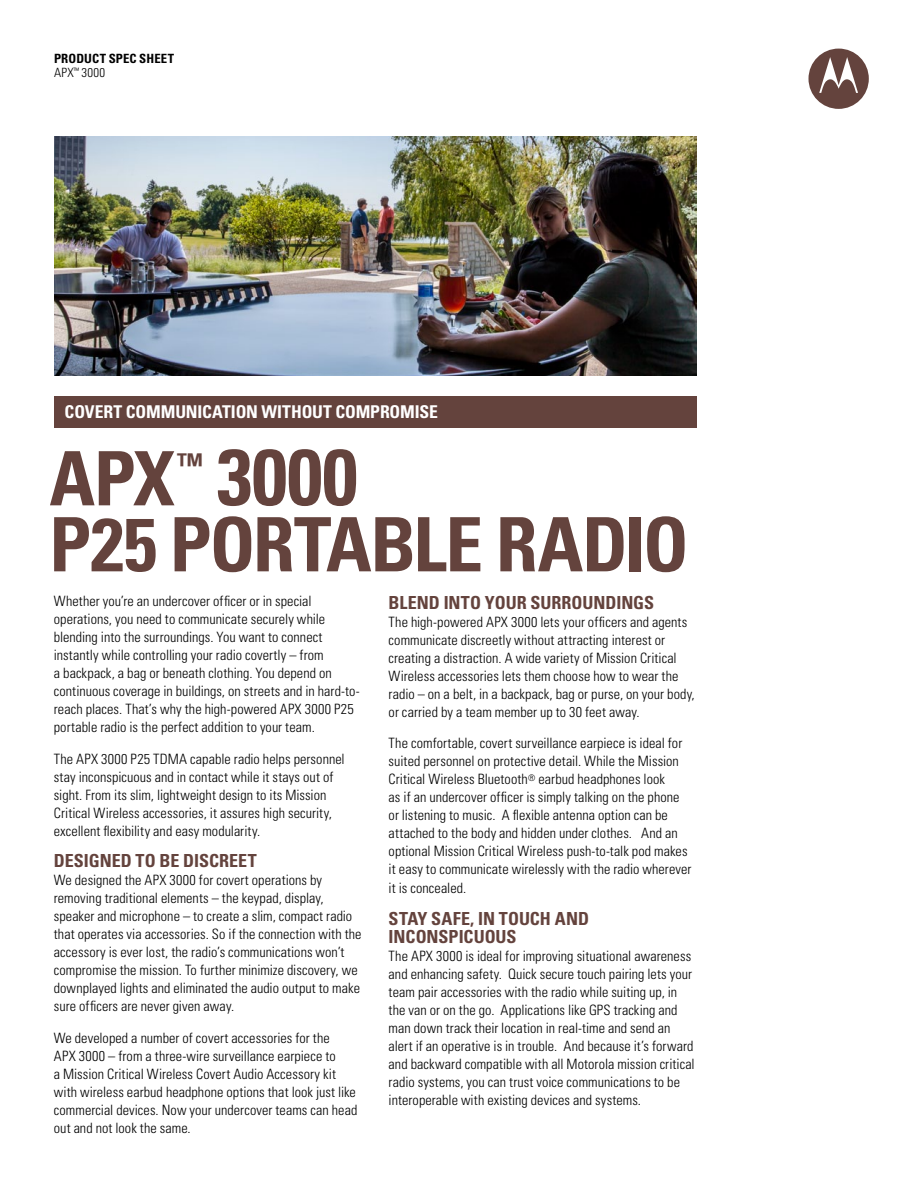
<style>
.page{position:relative;width:918px;height:1188px;background:#fff}
.page>*{position:absolute;margin:0;border:0;box-sizing:border-box;transform-origin:0 0}
.t1{font:700 condensed 79.5px "Univers LT Std";color:#64433d}
.t2{font:700 condensed 75px "Univers LT Std";letter-spacing:-.015em;color:#64433d}
.t3{font:700 condensed 30px "Univers LT Std";color:#64433d}
.t4{font:700 condensed 18px/18.5px "Univers LT Std";color:#64433d}
.t5{font:700 condensed 17.7px "Univers LT Std";letter-spacing:-.005em;color:#fff}
.t6{font:300 condensed 14.25px/18px "Univers LT Std";letter-spacing:.005em;color:#000}
.t7{font:700 condensed 12.75px/14.2px "Univers LT Std";letter-spacing:.01em;color:#000}
.s1{font-weight:300}
</style>
<div class="page">
<div style="left:809px;top:49px;width:60px;height:60px;background:#64433d;border-radius:50%"></div>
<svg style="left:819px;top:57px;width:39px;height:36px"></svg>
<div style="left:54px;top:396px;width:642px;height:31px;background:#64433d"></div>
<img style="left:54px;top:137px;width:643px;height:239px">
<p class="t7" style="left:54px;top:52px;width:122px">PRODUCT SPEC SHEET<br><span class="s1">APX</span><sup>™</sup> <span class="s1">3000</span></p>
<p class="t5" style="left:65px;top:401px;width:375px">COVERT COMMUNICATION WITHOUT COMPROMISE</p>
<h2 class="t2" style="left:49px;top:433px;width:127px">APX</h2>
<h3 class="t3" style="left:177px;top:446px;width:27px">™</h3>
<h1 class="t1" style="left:217px;top:428px;width:142px">3000</h1>
<h2 class="t2" style="left:49px;top:499px;width:641px">P25 PORTABLE RADIO</h2>
<p class="t6" style="left:54px;top:592px;width:307px">Whether you’re an undercover officer or in special operations, you need to communicate securely while blending into the surroundings. You want to connect instantly while controlling your radio covertly – from<br>a backpack, a bag or beneath clothing. You depend on continuous coverage in buildings, on streets and in hard-to&shy;reach places. That’s why the high-powered APX 3000 P25 portable radio is the perfect addition to your team.</p>
<p class="t6" style="left:54px;top:750px;width:292px">The APX 3000 P25 TDMA capable radio helps personnel stay inconspicuous and in contact while it stays out of sight. From its slim, lightweight design to its Mission Critical Wireless accessories, it assures high security, excellent flexibility and easy modularity.</p>
<p class="t4" style="left:54px;top:852px;width:204px">DESIGNED TO BE DISCREET</p>
<p class="t6" style="left:54px;top:871px;width:309px">We designed the APX 3000 for covert operations by removing traditional elements – the keypad, display, speaker and microphone – to create a slim, compact radio that operates via accessories. So if the connection with the accessory is ever lost, the radio’s communications won’t compromise the mission. To further minimize discovery, we downplayed lights and eliminated the audio output to make sure officers are never given away.</p>
<p class="t6" style="left:54px;top:1029px;width:305px">We developed a number of covert accessories for the<br>APX 3000 – from a three-wire surveillance earpiece to<br>a Mission Critical Wireless Covert Audio Accessory kit with wireless earbud headphone options that look just like commercial devices. Now your undercover teams can head out and not look the same.</p>
<p class="t4" style="left:389px;top:593px;width:267px">BLEND INTO YOUR SURROUNDINGS</p>
<p class="t6" style="left:389px;top:613px;width:308px">The high-powered APX 3000 lets your officers and agents communicate discreetly without attracting interest or creating a distraction. A wide variety of Mission Critical Wireless accessories lets them choose how to wear the radio – on a belt, in a backpack, bag or purse, on your body, or carried by a team member up to 30 feet away.</p>
<p class="t6" style="left:389px;top:734px;width:304px">The comfortable, covert surveillance earpiece is ideal for suited personnel on protective detail. While the Mission Critical Wireless Bluetooth<sup>®</sup> earbud headphones look<br>as if an undercover officer is simply talking on the phone or listening to music. A flexible antenna option can be attached to the body and hidden under clothes. And an optional Mission Critical Wireless push-to-talk pod makes it easy to communicate wirelessly with the radio wherever it is concealed.</p>
<p class="t4" style="left:389px;top:909px;width:202px">STAY SAFE, IN TOUCH AND<br>INCONSPICUOUS</p>
<p class="t6" style="left:389px;top:947px;width:308px">The APX 3000 is ideal for improving situational awareness and enhancing safety. Quick secure touch pairing lets your team pair accessories with the radio while suiting up, in the van or on the go. Applications like GPS tracking and man down track their location in real-time and send an alert if an operative is in trouble. And because it’s forward and backward compatible with all Motorola mission critical radio systems, you can trust voice communications to be interoperable with existing devices and systems.</p>
</div>
